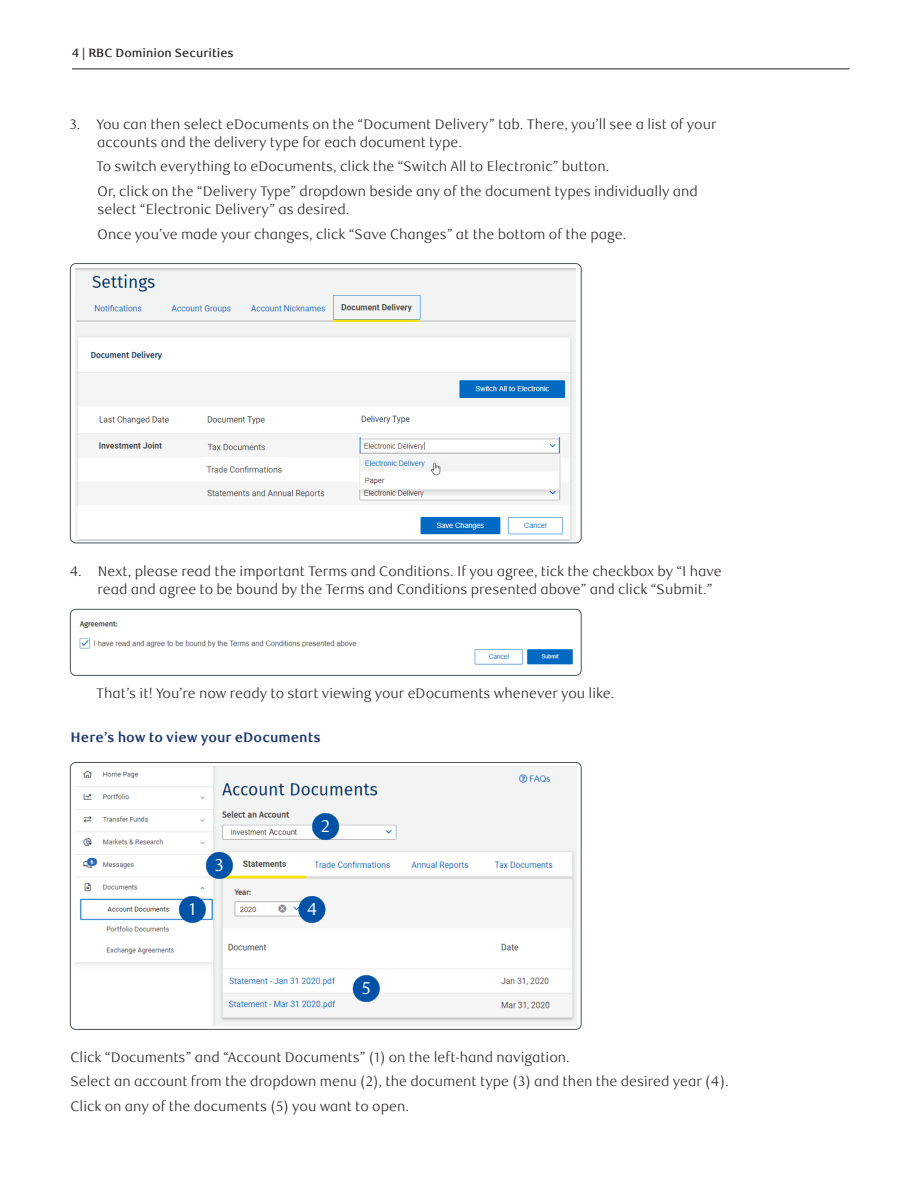
<style>
.page{position:relative;width:918px;height:1188px;background:#fff}
.page>*{position:absolute;margin:0;border:0;box-sizing:border-box;transform-origin:0 0}
.t1{font:17.25px "RBC Text";color:#fff}
._5-Body_Copy{font:300 13.8px/18px "RBC Text";color:#231f20}
.Body{font:700 13.8px "RBC Text";color:#1d366c}
.t2{font:500 12px "RBC Text";color:#231f20}
</style>
<div class="page">
<div style="left:70px;top:609px;width:511px;height:67px;border:1px solid #4e535c;border-radius:5px"></div>
<img style="left:79px;top:621px;width:494px;height:44px">
<img style="left:75px;top:767px;width:501px;height:259px">
<div style="left:70px;top:762px;width:511px;height:268px;border:1px solid #4e535c;border-radius:5px"></div>
<svg style="left:179px;top:896px;width:27px;height:27px"></svg>
<svg style="left:312px;top:813px;width:27px;height:27px"></svg>
<svg style="left:206px;top:852px;width:27px;height:27px"></svg>
<svg style="left:298px;top:896px;width:27px;height:27px"></svg>
<svg style="left:353px;top:975px;width:27px;height:27px"></svg>
<div style="left:70px;top:263px;width:511px;height:280px;border:1px solid #4e535c;border-radius:5px"></div>
<img style="left:76px;top:268px;width:500px;height:272px">
<hr style="left:72px;top:69px;width:778px;height:1px;background:#231f20">
<p class="t2" style="left:72px;top:46px;width:163px">4 | RBC Dominion Securities</p>
<p class="_5-Body_Copy" style="left:97px;top:115px;width:621px;text-indent:-27px">3. You can then select eDocuments on the “Document Delivery” tab. There, you’ll see a list of your accounts and the delivery type for each document type.</p>
<p class="_5-Body_Copy" style="left:96px;top:158px;width:515px">To switch everything to eDocuments, click the “Switch All to Electronic” button.</p>
<p class="_5-Body_Copy" style="left:97px;top:183px;width:602px">Or, click on the “Delivery Type” dropdown beside any of the document types individually and select “Electronic Delivery” as desired.</p>
<p class="_5-Body_Copy" style="left:98px;top:226px;width:530px">Once you’ve made your changes, click “Save Changes” at the bottom of the page.</p>
<p class="_5-Body_Copy" style="left:97px;top:563px;width:626px;text-indent:-28px">4. Next, please read the important Terms and Conditions. If you agree, tick the checkbox by “I have read and agree to be bound by the Terms and Conditions presented above” and click “Submit.”</p>
<p class="_5-Body_Copy" style="left:96px;top:685px;width:520px">That’s it! You’re now ready to start viewing your eDocuments whenever you like.</p>
<p class="Body" style="left:71px;top:729px;width:252px">Here’s how to view your eDocuments</p>
<p class="t1" style="left:189px;top:899px;width:8px">1</p>
<p class="t1" style="left:215px;top:855px;width:11px">3</p>
<p class="t1" style="left:321px;top:816px;width:11px">2</p>
<p class="t1" style="left:307px;top:899px;width:12px">4</p>
<p class="t1" style="left:362px;top:978px;width:11px">5</p>
<p class="_5-Body_Copy" style="left:71px;top:1048px;width:501px">Click “Documents” and “Account Documents” (1) on the left-hand navigation.</p>
<p class="_5-Body_Copy" style="left:70px;top:1073px;width:660px">Select an account from the dropdown menu (2), the document type (3) and then the desired year (4).</p>
<p class="_5-Body_Copy" style="left:71px;top:1098px;width:340px">Click on any of the documents (5) you want to open.</p>
</div>
